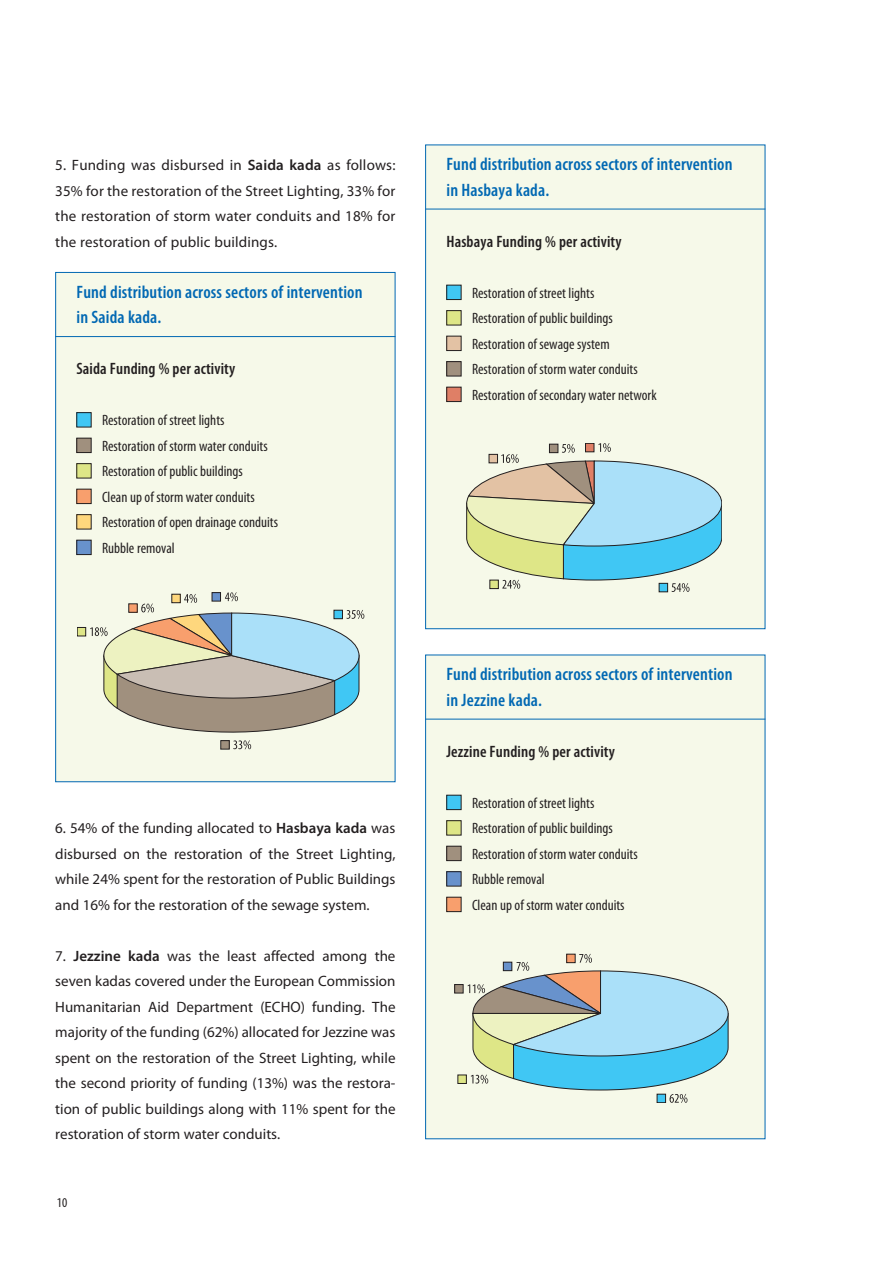
<style>
.page{position:relative;width:893px;height:1263px;background:#fff}
.page>*{position:absolute;margin:0;border:0;box-sizing:border-box;transform-origin:0 0}
.t1{font:600 condensed 18px/25.5px "Myriad Pro";letter-spacing:.01em;color:#0168b3}
.t2{font:600 condensed 16.5px "Myriad Pro";letter-spacing:.01em;color:#231f20}
.t3{font:15px/25.5px "Myriad Pro";color:#231f20;text-align:justify}
.t4{font:condensed 15px/25.5px "Myriad Pro";color:#231f20}
.t5{font:condensed 13.5px "Myriad Pro";color:#231f20}
.s1{font-weight:600}
</style>
<div class="page">
<div style="left:56px;top:272px;width:339px;height:510px;background:#f6f9e9"></div>
<div style="left:77px;top:627px;width:9px;height:9px;background:#dee687"></div>
<div style="left:77px;top:627px;width:9px;height:9px;border:1px solid #231f20"></div>
<svg style="left:90px;top:592px;width:274px;height:157px"></svg>
<div style="left:77px;top:413px;width:14px;height:14px;background:#40c7f4"></div>
<div style="left:77px;top:438px;width:14px;height:15px;background:#a0907e"></div>
<div style="left:77px;top:438px;width:14px;height:15px;border:1px solid #231f20"></div>
<div style="left:77px;top:464px;width:14px;height:14px;background:#dee687"></div>
<div style="left:77px;top:489px;width:14px;height:15px;background:#f89f6d"></div>
<div style="left:77px;top:489px;width:14px;height:15px;border:1px solid #231f20"></div>
<div style="left:77px;top:515px;width:14px;height:14px;background:#fed77d"></div>
<div style="left:77px;top:540px;width:14px;height:15px;background:#6892cc"></div>
<div style="left:77px;top:540px;width:14px;height:15px;border:1px solid #231f20"></div>
<hr style="left:55px;top:336px;width:340px;height:1px;background:#0168b3">
<div style="left:426px;top:145px;width:339px;height:484px;background:#f6f9e9"></div>
<svg style="left:466px;top:443px;width:256px;height:149px"></svg>
<div style="left:447px;top:285px;width:14px;height:15px;background:#40c7f4"></div>
<div style="left:446px;top:285px;width:15px;height:15px;border:1px solid #231f20"></div>
<div style="left:447px;top:311px;width:14px;height:14px;background:#dee687"></div>
<div style="left:446px;top:310px;width:15px;height:15px;border:1px solid #231f20"></div>
<div style="left:447px;top:336px;width:14px;height:15px;background:#e3c2a4"></div>
<div style="left:446px;top:336px;width:15px;height:15px;border:1px solid #231f20"></div>
<div style="left:447px;top:362px;width:14px;height:14px;background:#a0907e"></div>
<div style="left:446px;top:361px;width:15px;height:15px;border:1px solid #231f20"></div>
<div style="left:447px;top:387px;width:14px;height:15px;background:#df7f66"></div>
<div style="left:446px;top:387px;width:15px;height:15px;border:1px solid #231f20"></div>
<hr style="left:425px;top:209px;width:340px;height:1px;background:#0168b3">
<div style="left:426px;top:655px;width:339px;height:484px;background:#f6f9e9"></div>
<div style="left:458px;top:1075px;width:8px;height:8px;background:#dee687"></div>
<div style="left:458px;top:1075px;width:9px;height:9px;border:1px solid #231f20"></div>
<div style="left:455px;top:984px;width:8px;height:9px;background:#a0907e"></div>
<div style="left:454px;top:984px;width:9px;height:9px;border:1px solid #231f20"></div>
<svg style="left:468px;top:954px;width:260px;height:149px"></svg>
<div style="left:447px;top:795px;width:14px;height:15px;background:#40c7f4"></div>
<div style="left:446px;top:795px;width:15px;height:15px;border:1px solid #231f20"></div>
<div style="left:447px;top:821px;width:14px;height:14px;background:#dee687"></div>
<div style="left:446px;top:820px;width:15px;height:15px;border:1px solid #231f20"></div>
<div style="left:447px;top:846px;width:14px;height:15px;background:#a0907e"></div>
<div style="left:446px;top:846px;width:15px;height:15px;border:1px solid #231f20"></div>
<div style="left:447px;top:872px;width:14px;height:14px;background:#6892cc"></div>
<div style="left:446px;top:871px;width:15px;height:15px;border:1px solid #231f20"></div>
<div style="left:447px;top:897px;width:14px;height:15px;background:#f89f6d"></div>
<div style="left:446px;top:897px;width:15px;height:15px;border:1px solid #231f20"></div>
<hr style="left:425px;top:719px;width:340px;height:1px;background:#0168b3">
<p class="t3" style="left:55px;top:153px;width:342px">5. Funding was disbursed in <span class="s1">Saida kada</span> as follows:<br>35% for the restoration of the Street Lighting, 33% for the restoration of storm water conduits and 18% for the restoration of public buildings.</p>
<p class="t1" style="left:77px;top:280px;width:288px">Fund distribution across sectors of intervention in Saida kada.</p>
<p class="t2" style="left:77px;top:363px;width:160px">Saida Funding % per activity</p>
<p class="t4" style="left:102px;top:409px;width:177px">Restoration of street lights<br>Restoration of storm water conduits<br>Restoration of public buildings<br>Clean up of storm water conduits<br>Restoration of open drainage conduits<br>Rubble removal</p>
<p class="t3" style="left:55px;top:816px;width:342px">6. 54% of the funding allocated to <span class="s1">Hasbaya kada</span> was disbursed on the restoration of the Street Lighting, while 24% spent for the restoration of Public Buildings and 16% for the restoration of the sewage system.</p>
<p class="t3" style="left:55px;top:944px;width:342px">7. <span class="s1">Jezzine kada</span> was the least affected among the seven kadas covered under the European Commission Humanitarian Aid Department (ECHO) funding. The majority of the funding (62%) allocated for Jezzine was spent on the restoration of the Street Lighting, while the second priority of funding (13%) was the restora&shy;tion of public buildings along with 11% spent for the restoration of storm water conduits.</p>
<p class="t5" style="left:57px;top:1197px;width:12px">10</p>
<p class="t1" style="left:446px;top:153px;width:288px">Fund distribution across sectors of intervention in Hasbaya kada.</p>
<p class="t2" style="left:446px;top:235px;width:177px">Hasbaya Funding % per activity</p>
<p class="t4" style="left:472px;top:281px;width:186px">Restoration of street lights<br>Restoration of public buildings Restoration of sewage system Restoration of storm water conduits Restoration of secondary water network</p>
<p class="t1" style="left:446px;top:663px;width:288px">Fund distribution across sectors of intervention in Jezzine kada.</p>
<p class="t2" style="left:446px;top:745px;width:170px">Jezzine Funding % per activity</p>
<p class="t4" style="left:472px;top:791px;width:167px">Restoration of street lights<br>Restoration of public buildings<br>Restoration of storm water conduits<br>Rubble removal<br>Clean up of storm water conduits</p>
</div>
